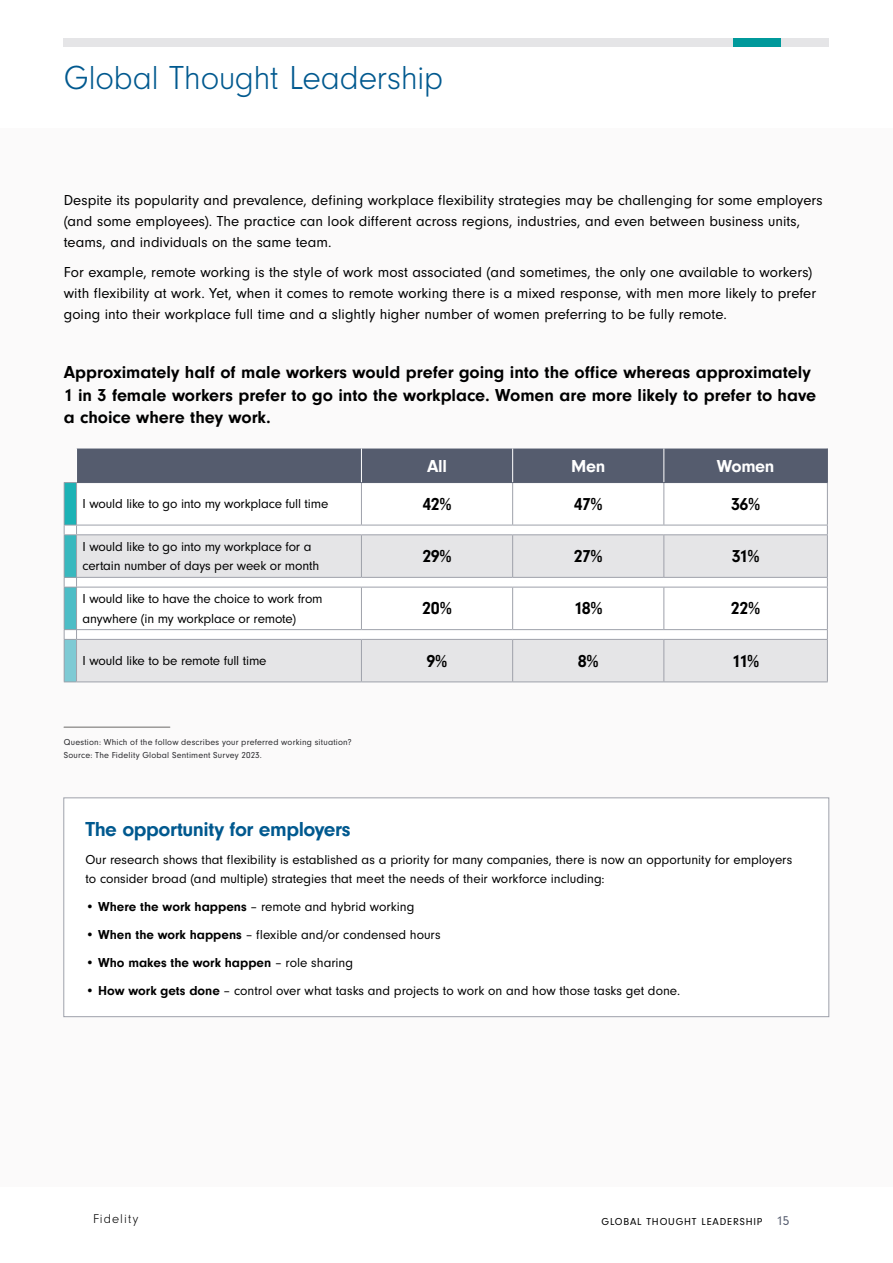
<style>
.page{position:relative;width:893px;height:1263px;background:#fff}
.page>*{position:absolute;margin:0;border:0;box-sizing:border-box;transform-origin:0 0}
.t1{font:300 34.5px "Neuzeit Gro";letter-spacing:-.01em;color:#00598f}
.t2{font:700 21px "Neuzeit Gro";letter-spacing:-.02em;color:#00598f}
.t3{font:700 18px/22.5px "Neuzeit Gro";color:#000}
.t4{font:700 18px "Neuzeit Gro";letter-spacing:-.02em;color:#fff}
.t5{font:15px/21px "Neuzeit Gro";letter-spacing:.005em;color:#000}
.t6{font:13.5px/19.5px "Neuzeit Gro";letter-spacing:-.01em;color:#000}
.t7{font:700 13.5px "Neuzeit Gro";color:#000}
.t8{font:300 13.2px "Neuzeit Gro";letter-spacing:.08em;color:#000}
.t9{font:10.5px "Neuzeit Gro";letter-spacing:.08em;color:#000}
.t10{font:9px/13.2px "Neuzeit Gro";letter-spacing:.02em;color:#29292d}
.s1{font-weight:700}
.s2{font-weight:400}
.s3{font-size:13.2px;color:#555c6e}
</style>
<div class="page">
<div style="left:0;top:128px;width:893px;height:1058px;background:#fbfafa"></div>
<div style="left:64px;top:38px;width:765px;height:8px;background:#e5e5e7"></div>
<div style="left:64px;top:482px;width:13px;height:43px;background:#1cb2b5"></div>
<svg style="left:77px;top:483px;width:750px;height:42px"></svg>
<div style="left:64px;top:535px;width:13px;height:42px;background:#38b8be"></div>
<svg style="left:77px;top:535px;width:750px;height:146px;fill:#e5e5e7"></svg>
<div style="left:64px;top:587px;width:13px;height:43px;background:#4dbdc6"></div>
<div style="left:64px;top:639px;width:13px;height:43px;background:#7ecad4"></div>
<div style="left:77px;top:639px;width:284px;height:43px;background:#e5e5e7"></div>
<hr style="left:361px;top:534px;width:152px;height:1px;background:#9ea1aa">
<hr style="left:513px;top:534px;width:151px;height:1px;background:#9ea1aa">
<hr style="left:361px;top:587px;width:152px;height:1px;background:#9ea1aa">
<hr style="left:513px;top:587px;width:151px;height:1px;background:#9ea1aa">
<hr style="left:361px;top:639px;width:152px;height:1px;background:#9ea1aa">
<hr style="left:513px;top:639px;width:151px;height:1px;background:#9ea1aa">
<hr style="left:361px;top:681px;width:152px;height:1px;background:#9ea1aa">
<hr style="left:513px;top:681px;width:151px;height:1px;background:#9ea1aa">
<hr style="left:512px;top:483px;width:1px;height:42px;background:#9ea1aa">
<hr style="left:663px;top:483px;width:1px;height:42px;background:#9ea1aa">
<hr style="left:827px;top:483px;width:1px;height:42px;background:#9ea1aa">
<hr style="left:512px;top:535px;width:1px;height:42px;background:#9ea1aa">
<hr style="left:664px;top:534px;width:164px;height:1px;background:#9ea1aa">
<hr style="left:663px;top:535px;width:1px;height:42px;background:#9ea1aa">
<hr style="left:827px;top:535px;width:1px;height:42px;background:#9ea1aa">
<hr style="left:512px;top:587px;width:1px;height:42px;background:#9ea1aa">
<hr style="left:664px;top:587px;width:164px;height:1px;background:#9ea1aa">
<hr style="left:663px;top:587px;width:1px;height:42px;background:#9ea1aa">
<hr style="left:827px;top:587px;width:1px;height:42px;background:#9ea1aa">
<hr style="left:512px;top:640px;width:1px;height:41px;background:#9ea1aa">
<hr style="left:664px;top:639px;width:164px;height:1px;background:#9ea1aa">
<hr style="left:663px;top:640px;width:1px;height:41px;background:#9ea1aa">
<hr style="left:827px;top:640px;width:1px;height:41px;background:#9ea1aa">
<hr style="left:664px;top:681px;width:164px;height:1px;background:#9ea1aa">
<hr style="left:361px;top:483px;width:1px;height:42px;background:#9ea1aa">
<hr style="left:76px;top:640px;width:1px;height:41px;background:#9ea1aa">
<hr style="left:76px;top:535px;width:1px;height:42px;background:#9ea1aa">
<hr style="left:64px;top:535px;width:1px;height:42px;background:#9ea1aa">
<hr style="left:77px;top:534px;width:284px;height:1px;background:#9ea1aa">
<hr style="left:361px;top:535px;width:1px;height:42px;background:#9ea1aa">
<hr style="left:77px;top:577px;width:284px;height:1px;background:#9ea1aa">
<hr style="left:361px;top:577px;width:152px;height:1px;background:#9ea1aa">
<hr style="left:513px;top:577px;width:151px;height:1px;background:#9ea1aa">
<hr style="left:664px;top:577px;width:164px;height:1px;background:#9ea1aa">
<svg style="left:64px;top:577px;width:13px;height:11px"></svg>
<hr style="left:64px;top:587px;width:1px;height:42px;background:#9ea1aa">
<hr style="left:77px;top:587px;width:284px;height:1px;background:#9ea1aa">
<hr style="left:76px;top:587px;width:1px;height:42px;background:#9ea1aa">
<hr style="left:361px;top:587px;width:1px;height:42px;background:#9ea1aa">
<hr style="left:77px;top:629px;width:284px;height:1px;background:#9ea1aa">
<hr style="left:361px;top:629px;width:152px;height:1px;background:#9ea1aa">
<hr style="left:513px;top:629px;width:151px;height:1px;background:#9ea1aa">
<hr style="left:664px;top:629px;width:164px;height:1px;background:#9ea1aa">
<hr style="left:77px;top:525px;width:284px;height:1px;background:#9ea1aa">
<hr style="left:361px;top:525px;width:152px;height:1px;background:#9ea1aa">
<hr style="left:513px;top:525px;width:151px;height:1px;background:#9ea1aa">
<hr style="left:664px;top:525px;width:164px;height:1px;background:#9ea1aa">
<svg style="left:64px;top:629px;width:13px;height:11px"></svg>
<hr style="left:64px;top:640px;width:1px;height:41px;background:#9ea1aa">
<hr style="left:77px;top:639px;width:284px;height:1px;background:#9ea1aa">
<hr style="left:361px;top:640px;width:1px;height:41px;background:#9ea1aa">
<svg style="left:64px;top:681px;width:13px;height:1px"></svg>
<hr style="left:77px;top:681px;width:284px;height:1px;background:#9ea1aa">
<div style="left:64px;top:448px;width:763px;height:35px;background:#555c6e"></div>
<hr style="left:64px;top:483px;width:1px;height:42px;background:#9ea1aa">
<hr style="left:76px;top:483px;width:1px;height:42px;background:#9ea1aa">
<svg style="left:64px;top:525px;width:13px;height:10px"></svg>
<hr style="left:76px;top:448px;width:1px;height:34px;background:#fff">
<hr style="left:361px;top:448px;width:1px;height:34px;background:#fff">
<hr style="left:512px;top:448px;width:1px;height:34px;background:#fff">
<hr style="left:663px;top:448px;width:1px;height:34px;background:#fff">
<hr style="left:77px;top:482px;width:284px;height:1px;background:#555c6e">
<hr style="left:361px;top:482px;width:152px;height:1px;background:#555c6e">
<hr style="left:513px;top:482px;width:151px;height:1px;background:#555c6e">
<hr style="left:664px;top:482px;width:164px;height:1px;background:#555c6e">
<hr style="left:827px;top:448px;width:1px;height:34px;background:#555c6e">
<hr style="left:64px;top:727px;width:106px;height:1px;background:#6c6a68">
<div style="left:64px;top:798px;width:765px;height:219px;background:#fff"></div>
<div style="left:63px;top:797px;width:766px;height:220px;border:1px solid #9ea1aa"></div>
<div style="left:733px;top:38px;width:48px;height:8px;background:#00999b"></div>
<h1 class="t1" style="left:64px;top:60px;width:381px">Global Thought Leadership</h1>
<p class="t5" style="left:64px;top:190px;width:760px">Despite its popularity and prevalence, defining workplace flexibility strategies may be challenging for some employers (and some employees). The practice can look different across regions, industries, and even between business units, teams, and individuals on the same team.</p>
<p class="t5" style="left:64px;top:262px;width:754px">For example, remote working is the style of work most associated (and sometimes, the only one available to workers) with flexibility at work. Yet, when it comes to remote working there is a mixed response, with men more likely to prefer going into their workplace full time and a slightly higher number of women preferring to be fully remote.</p>
<h3 class="t3" style="left:64px;top:361px;width:754px">Approximately half of male workers would prefer going into the office whereas approximately<br>1 in 3 female workers prefer to go into the workplace. Women are more likely to prefer to have a choice where they work.</h3>
<h3 class="t4" style="left:427px;top:455px;width:21px">All</h3>
<h3 class="t4" style="left:571px;top:455px;width:36px">Men</h3>
<h3 class="t4" style="left:717px;top:455px;width:59px">Women</h3>
<p class="t6" style="left:83px;top:494px;width:247px">I would like to go into my workplace full time</p>
<h3 class="t3" style="left:422px;top:493px;width:31px">42%</h3>
<h3 class="t3" style="left:574px;top:493px;width:30px">47%</h3>
<h3 class="t3" style="left:731px;top:493px;width:31px">36%</h3>
<p class="t6" style="left:83px;top:537px;width:238px">I would like to go into my workplace for a certain number of days per week or month</p>
<h3 class="t3" style="left:422px;top:545px;width:31px">29%</h3>
<h3 class="t3" style="left:574px;top:545px;width:30px">27%</h3>
<h3 class="t3" style="left:732px;top:545px;width:29px">31%</h3>
<p class="t6" style="left:83px;top:589px;width:242px">I would like to have the choice to work from anywhere (in my workplace or remote)</p>
<h3 class="t3" style="left:422px;top:597px;width:31px">20%</h3>
<h3 class="t3" style="left:574px;top:597px;width:31px">18%</h3>
<h3 class="t3" style="left:731px;top:597px;width:31px">22%</h3>
<p class="t6" style="left:83px;top:651px;width:186px">I would like to be remote full time</p>
<h3 class="t3" style="left:427px;top:650px;width:22px">9%</h3>
<h3 class="t3" style="left:578px;top:650px;width:22px">8%</h3>
<h3 class="t3" style="left:732px;top:650px;width:29px">11%</h3>
<p class="t10" style="left:64px;top:735px;width:289px">Question: Which of the follow describes your preferred working situation?<br>Source: The Fidelity Global Sentiment Survey 2023.</p>
<h2 class="t2" style="left:85px;top:817px;width:267px">The opportunity for employers</h2>
<p class="t6" style="left:85px;top:849px;width:708px">Our research shows that flexibility is established as a priority for many companies, there is now an opportunity for employers to consider broad (and multiple) strategies that meet the needs of their workforce including:</p>
<p class="t6" style="left:85px;top:897px;width:330px">• <span class="s1">Where the work happens</span> – remote and hybrid working</p>
<p class="t6" style="left:85px;top:925px;width:357px">• <span class="s1">When the work happens</span> – flexible and/or condensed hours</p>
<p class="t7" style="left:85px;top:955px;width:269px"><span class="s2">•</span> Who makes the work happen <span class="s2">– role sharing</span></p>
<p class="t6" style="left:85px;top:981px;width:596px">• <span class="s1">How work gets done</span> – control over what tasks and projects to work on and how those tasks get done.</p>
<p class="t8" style="left:93px;top:1212px;width:47px">Fidelity</p>
<p class="t9" style="left:601px;top:1215px;width:190px">GLOBAL THOUGHT LEADERSHIP <span class="s3">15</span></p>
</div>
